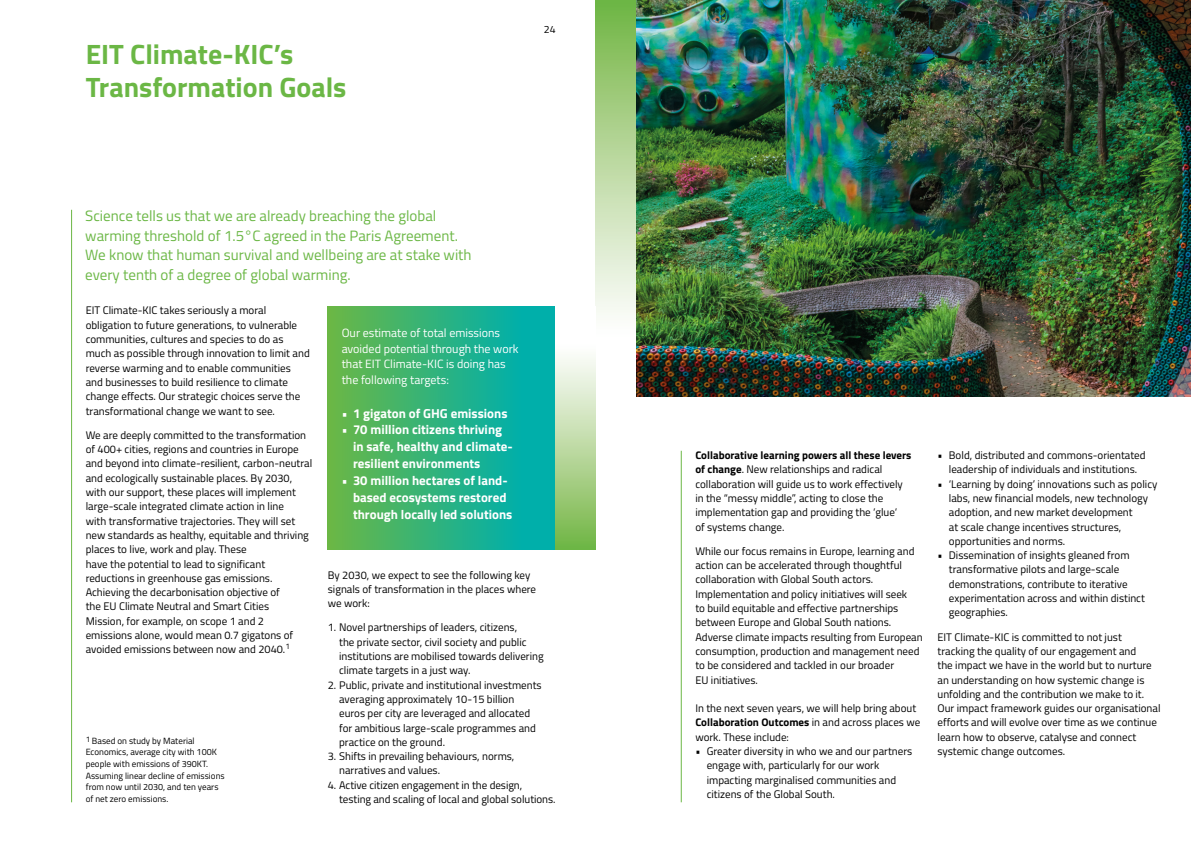
<style>
.page{position:relative;width:1191px;height:842px;background:#fff}
.page>*{position:absolute;margin:0;border:0;box-sizing:border-box;transform-origin:0 0}
.t1{font:700 28px/33.6px "Titillium";color:#6bb745}
.t2{font:15px/19.5px "Titillium";color:#6bb745}
.t3{font:700 13px/16.9px "Titillium";color:#fff}
.t4{font:12px/15.6px "Titillium";color:#fff}
.t5{font:11px/14.3px "Titillium";color:#000}
.t6{font:10.5px "Titillium";color:#000}
.t7{font:9px/11.7px "Titillium";color:#000}
.s1{font-weight:700}
</style>
<div class="page">
<img style="left:635px;top:0;width:556px;height:397px">
<div style="left:595px;top:0;width:40px;height:397px;background:linear-gradient(to bottom,#77b749,#fff)"></div>
<hr style="left:71px;top:210px;width:1px;height:592px;background:#6bb745">
<div style="left:328px;top:306px;width:228px;height:243px;background:linear-gradient(to right,#69b747,#00aeb6)"></div>
<div style="left:556px;top:306px;width:39px;height:243px;background:linear-gradient(to bottom,#fff,#79b74a)"></div>
<hr style="left:681px;top:451px;width:1px;height:351px;background:#6bb745">
<h1 class="t1" style="left:86px;top:40px;width:262px">EIT Climate-KIC’s<br>Transformation Goals</h1>
<p class="t6" style="left:544px;top:25px;width:13px">24</p>
<h2 class="t2" style="left:85px;top:207px;width:388px">Science tells us that we are already breaching the global warming threshold of 1.5°C agreed in the Paris Agreement.<br>We know that human survival and wellbeing are at stake with every tenth of a degree of global warming.</h2>
<p class="t5" style="left:86px;top:304px;width:226px">EIT Climate-KIC takes seriously a moral obligation to future generations, to vulnerable communities, cultures and species to do as much as possible through innovation to limit and reverse warming and to enable communities and businesses to build resilience to climate change effects. Our strategic choices serve the transformational change we want to see.</p>
<p class="t5" style="left:86px;top:429px;width:228px">We are deeply committed to the transformation of 400+ cities, regions and countries in Europe and beyond into climate-resilient, carbon-neutral and ecologically sustainable places. By 2030, with our support, these places will implement large-scale integrated climate action in line<br>with transformative trajectories. They will set new standards as healthy, equitable and thriving places to live, work and play. These<br>have the potential to lead to significant reductions in greenhouse gas emissions.<br>Achieving the decarbonisation objective of<br>the EU Climate Neutral and Smart Cities<br>Mission, for example, on scope 1 and 2 emissions alone, would mean 0.7 gigatons of avoided emissions between now and 2040.<sup>1</sup></p>
<p class="t4" style="left:342px;top:326px;width:178px">Our estimate of total emissions avoided potential through the work that EIT Climate-KIC is doing has the following targets:</p>
<p class="t3" style="left:342px;top:406px;width:167px">• 1 gigaton of GHG emissions</p>
<p class="t3" style="left:353px;top:423px;width:161px;text-indent:-11px">• 70 million citizens thriving in safe, healthy and climate&shy;resilient environments</p>
<p class="t3" style="left:353px;top:474px;width:161px;text-indent:-11px">• 30 million hectares of land&shy;based ecosystems restored through locally led solutions</p>
<p class="t5" style="left:328px;top:569px;width:210px">By 2030, we expect to see the following key signals of transformation in the places where we work:</p>
<p class="t5" style="left:339px;top:621px;width:206px;text-indent:-11px">1. Novel partnerships of leaders, citizens,<br>the private sector, civil society and public institutions are mobilised towards delivering climate targets in a just way.</p>
<p class="t5" style="left:339px;top:679px;width:204px;text-indent:-11px">2. Public, private and institutional investments averaging approximately 10-15 billion euros per city are leveraged and allocated for ambitious large-scale programmes and practice on the ground.</p>
<p class="t5" style="left:339px;top:750px;width:177px;text-indent:-11px">3. Shifts in prevailing behaviours, norms, narratives and values.</p>
<p class="t5" style="left:339px;top:779px;width:218px;text-indent:-11px">4. Active citizen engagement in the design, testing and scaling of local and global solutions.</p>
<p class="t7" style="left:86px;top:735px;width:140px"><sup>1</sup> Based on study by Material<br>Economics, average city with 100K people with emissions of 390KT.<br>Assuming linear decline of emissions from now until 2030, and ten years of net zero emissions.</p>
<p class="t5" style="left:695px;top:449px;width:218px"><span class="s1">Collaborative learning powers all these levers of change</span>. New relationships and radical collaboration will guide us to work effectively in the “messy middle”, acting to close the implementation gap and providing the ‘glue‘<br>of systems change.</p>
<p class="t5" style="left:695px;top:545px;width:229px">While our focus remains in Europe, learning and action can be accelerated through thoughtful collaboration with Global South actors.<br>Implementation and policy initiatives will seek<br>to build equitable and effective partnerships between Europe and Global South nations.<br>Adverse climate impacts resulting from European consumption, production and management need to be considered and tackled in our broader<br>EU initiatives.</p>
<p class="t5" style="left:695px;top:702px;width:226px">In the next seven years, we will help bring about<br><span class="s1">Collaboration Outcomes</span> in and across places we work. These include:</p>
<p class="t5" style="left:706px;top:745px;width:207px;text-indent:-11px">• Greater diversity in who we and our partners engage with, particularly for our work impacting marginalised communities and citizens of the Global South.</p>
<p class="t5" style="left:937px;top:449px;width:210px;text-align:center">• Bold, distributed and commons-orientated leadership of individuals and institutions.</p>
<p class="t5" style="left:949px;top:478px;width:210px;text-indent:-11px">• ‘Learning by doing’ innovations such as policy labs, new financial models, new technology adoption, and new market development<br>at scale change incentives structures, opportunities and norms.</p>
<p class="t5" style="left:949px;top:549px;width:198px;text-indent:-11px">• Dissemination of insights gleaned from transformative pilots and large-scale demonstrations, contribute to iterative experimentation across and within distinct geographies.</p>
<p class="t5" style="left:937px;top:631px;width:224px">EIT Climate-KIC is committed to not just tracking the quality of our engagement and<br>the impact we have in the world but to nurture an understanding on how systemic change is unfolding and the contribution we make to it.<br>Our impact framework guides our organisational efforts and will evolve over time as we continue learn how to observe, catalyse and connect systemic change outcomes.</p>
</div>
